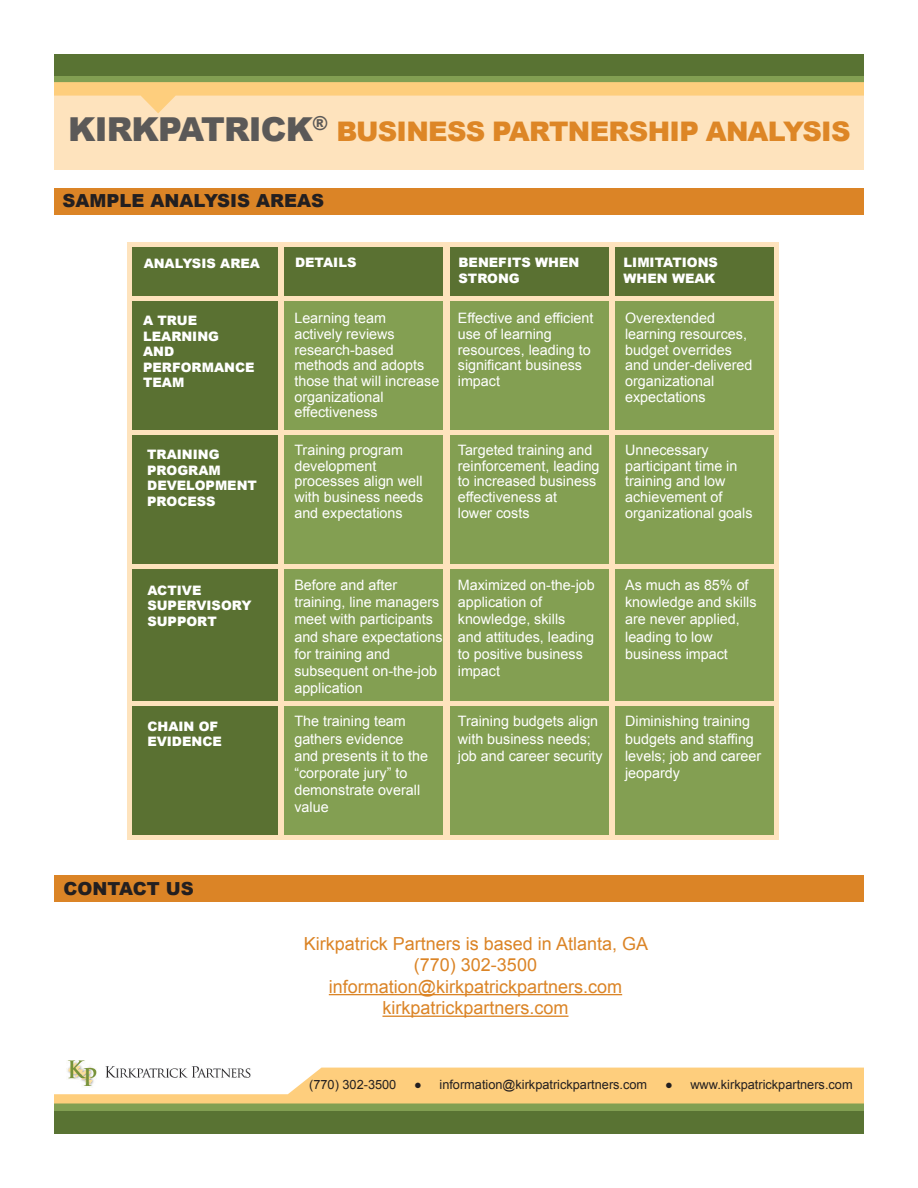
<style>
.page{position:relative;width:918px;height:1188px;background:#fff}
.page>*{position:absolute;margin:0;border:0;box-sizing:border-box;transform-origin:0 0}
.t1{font:900 27px "Arial";letter-spacing:-.025em;color:#dd8626}
.t2{font:18px/21.6px "Arial";color:#db8426;text-align:center}
.t3{font:900 18px "Arial";color:#231f20}
.t4{font:14.4px/15.6px "Arial";color:#fff}
.t5{font:900 13.05px/15.6px "Arial";color:#fff}
.t6{font:12.75px "Arial";color:#231f20}
.s1{font-size:33px;color:#5b5958}
</style>
<div class="page">
<div style="left:54px;top:1110px;width:810px;height:24px;background:#597333"></div>
<div style="left:54px;top:1103px;width:810px;height:8px;background:#829f52"></div>
<svg style="left:54px;top:1068px;width:810px;height:36px;background:#fcd28a"></svg>
<div style="left:54px;top:75px;width:810px;height:9px;background:#829f52"></div>
<div style="left:54px;top:54px;width:810px;height:22px;background:#597333"></div>
<div style="left:54px;top:95px;width:810px;height:75px;background:#fee3bd"></div>
<svg style="left:54px;top:82px;width:810px;height:31px"></svg>
<img style="left:67px;top:1060px;width:185px;height:29px">
<div style="left:55px;top:188px;width:809px;height:27px;background:#db8426"></div>
<div style="left:54px;top:875px;width:810px;height:27px;background:#db8426"></div>
<div style="left:127px;top:242px;width:652px;height:598px;background:#fee3bd"></div>
<div style="left:284px;top:247px;width:159px;height:49px;background:#5a7132"></div>
<div style="left:450px;top:247px;width:159px;height:49px;background:#5a7132"></div>
<div style="left:615px;top:247px;width:159px;height:49px;background:#5a7132"></div>
<div style="left:132px;top:247px;width:146px;height:49px;background:#5a7132"></div>
<div style="left:132px;top:301px;width:146px;height:129px;background:#5a7132"></div>
<div style="left:284px;top:301px;width:159px;height:129px;background:#839f52"></div>
<div style="left:450px;top:301px;width:159px;height:129px;background:#839f52"></div>
<div style="left:615px;top:301px;width:159px;height:129px;background:#839f52"></div>
<div style="left:132px;top:435px;width:146px;height:129px;background:#5a7132"></div>
<div style="left:284px;top:435px;width:159px;height:129px;background:#839f52"></div>
<div style="left:450px;top:435px;width:159px;height:129px;background:#839f52"></div>
<div style="left:615px;top:435px;width:159px;height:129px;background:#839f52"></div>
<div style="left:132px;top:569px;width:146px;height:132px;background:#5a7132"></div>
<div style="left:284px;top:569px;width:159px;height:132px;background:#839f52"></div>
<div style="left:450px;top:569px;width:159px;height:132px;background:#839f52"></div>
<div style="left:615px;top:569px;width:159px;height:132px;background:#839f52"></div>
<div style="left:132px;top:706px;width:146px;height:129px;background:#5a7132"></div>
<div style="left:284px;top:706px;width:159px;height:129px;background:#839f52"></div>
<div style="left:450px;top:706px;width:159px;height:129px;background:#839f52"></div>
<div style="left:615px;top:706px;width:159px;height:129px;background:#839f52"></div>
<hr style="left:329px;top:994px;width:293px;height:1px;background:#db8426">
<hr style="left:382px;top:1016px;width:187px;height:1px;background:#db8426">
<h1 class="t1" style="left:68px;top:111px;width:444px"><span class="s1">KIRKPATRICK</span><sup>®</sup> BUSI NESS PART</h1>
<h1 class="t1" style="left:568px;top:111px;width:284px">NERSHIP ANALYSIS</h1>
<p class="t3" style="left:63px;top:188px;width:263px">SAMPLE ANALYSIS AREAS</p>
<p class="t5" style="left:144px;top:255px;width:118px">ANALYSIS AREA</p>
<p class="t5" style="left:295px;top:255px;width:63px">DETAILS</p>
<p class="t5" style="left:459px;top:254px;width:122px">BENEFITS WHEN<br>STRONG</p>
<p class="t5" style="left:624px;top:254px;width:96px">LIMITATIONS<br>WHEN WEAK</p>
<p class="t5" style="left:143px;top:312px;width:113px">A TRUE<br>LEARNING<br>AND<br>PERFORMANCE<br>TEAM</p>
<p class="t4" style="left:294px;top:311px;width:146px">Learning team<br>actively reviews research-based methods and adopts those that will increase organizational effectiveness</p>
<p class="t4" style="left:458px;top:311px;width:137px">Effective and efficient use of learning resources, leading to significant business impact</p>
<p class="t4" style="left:625px;top:311px;width:129px">Overextended learning resources, budget overrides and under-delivered organizational expectations</p>
<p class="t5" style="left:147px;top:446px;width:111px">TRAINING<br>PROGRAM<br>DEVELOPMENT<br>PROCESS</p>
<p class="t4" style="left:294px;top:442px;width:131px">Training program development processes align well with business needs and expectations</p>
<p class="t4" style="left:458px;top:442px;width:143px">Targeted training and reinforcement, leading to increased business effectiveness at<br>lower costs</p>
<p class="t4" style="left:625px;top:442px;width:129px">Unnecessary participant time in training and low achievement of organizational goals</p>
<p class="t5" style="left:147px;top:582px;width:106px">ACTIVE<br>SUPERVISORY<br>SUPPORT</p>
<p class="t4" style="left:294px;top:576px;width:150px;line-height:17.2px">Before and after training, line managers meet with participants and share expectations for training and subsequent on-the-job application</p>
<p class="t4" style="left:458px;top:576px;width:138px;line-height:17.2px">Maximized on-the-job application of knowledge, skills<br>and attitudes, leading to positive business impact</p>
<p class="t4" style="left:625px;top:576px;width:133px;line-height:17.2px">As much as 85% of knowledge and skills are never applied, leading to low business impact</p>
<p class="t5" style="left:147px;top:718px;width:76px">CHAIN OF<br>EVIDENCE</p>
<p class="t4" style="left:294px;top:713px;width:135px;line-height:17.2px">The training team gathers evidence and presents it to the “corporate jury” to demonstrate overall value</p>
<p class="t4" style="left:625px;top:713px;width:138px;line-height:17.2px">Diminishing training budgets and staffing levels; job and career jeopardy</p>
<p class="t4" style="left:458px;top:713px;width:146px;line-height:17.2px">Training budgets align with business needs; job and career security</p>
<p class="t3" style="left:63px;top:876px;width:132px">CONTACT US</p>
<p class="t2" style="left:304px;top:933px;width:346px">Kirkpatrick Partners is based in Atlanta, GA (770) 302-3500 information@kirkpatrickpartners.com kirkpatrickpartners.com</p>
<p class="t6" style="left:309px;top:1076px;width:89px">(770) 302-3500</p>
<p class="t6" style="left:414px;top:1076px;width:235px">● information@kirkpatrickpartners.com</p>
<p class="t6" style="left:665px;top:1076px;width:189px">● www.kirkpatrickpartners.com</p>
</div>
